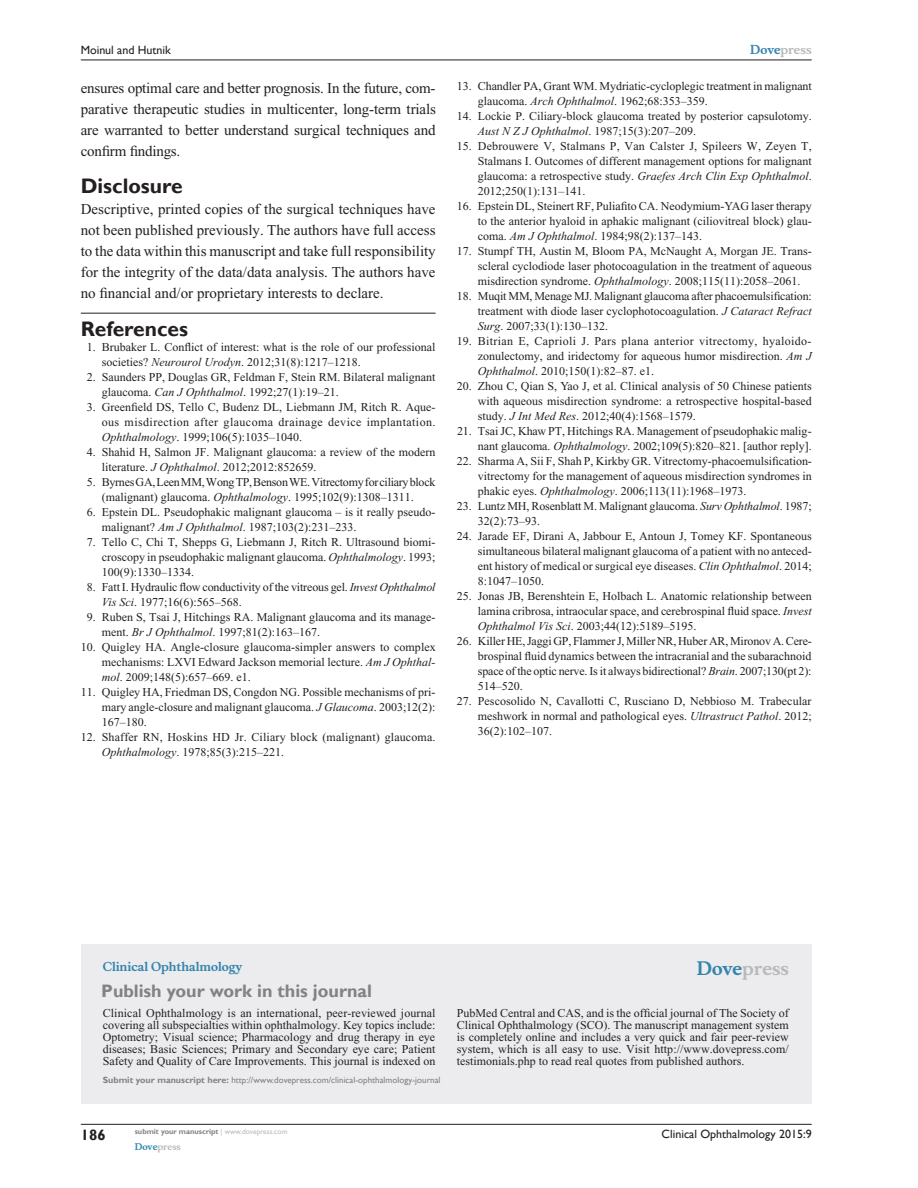
<style>
.page{position:relative;width:918px;height:1188px;background:#fff}
.page>*{position:absolute;margin:0;border:0;box-sizing:border-box;transform-origin:0 0}
.RefH{font:700 21px "Gill Sans";color:#231f20}
.PromBx-H1{font:700 18px "Gill Sans";color:#808285}
.PromBx-Brand{font:700 18px "Musee";color:#b8b9bc}
.TxF{font:15px/21px "Times New Roman";color:#231f20;text-align:justify}
.Tx{font:15px/21px "Times New Roman";letter-spacing:-.01em;color:#231f20;text-align:justify}
.t1{font:700 15px "Gill Sans";color:#231f20}
.RefNL2{font:12px/15px "Times New Roman";color:#231f20;text-align:justify}
.PromBx-Tx{font:12px/12px "Times New Roman";color:#231f20;text-align:justify}
.RefNL2-2{font:12px/15px "Times New Roman";letter-spacing:-.02em;color:#231f20;text-align:center}
.t2{font:12px "Gill Sans";color:#231f20}
.PromBx-JrnlName{font:700 12px "Musee";color:#3485ae}
.t3{font:700 12px "Musee";color:#b8b9bc}
.PromBx-SubmitMssWebA{font:9px "Gill Sans";color:#808285}
.t4{font:700 9px "Musee";color:#b8b9bc}
.t5{font:700 7.5px "Gill Sans";color:#808285}
.s1{font-style:italic}
.s2{color:#3485ae}
.s3{font-weight:700}
.s4{font-weight:400;color:#b8b9bc}
</style>
<div class="page">
<div style="left:81px;top:944px;width:731px;height:159px;background:#ececee"></div>
<hr style="left:81px;top:1124px;width:731px;height:1px;background:#231f20">
<hr style="left:81px;top:60px;width:731px;height:1px;background:#231f20">
<hr style="left:81px;top:313px;width:355px;height:1px;background:#231f20">
<p class="t2" style="left:81px;top:43px;width:92px">Moinul and Hutnik</p>
<p class="Tx" style="left:81px;top:77px;width:357px">ensures optimal care and better prognosis. In the future, com&shy;parative therapeutic studies in multicenter, long-term trials are warranted to better understand surgical techniques and confirm findings.</p>
<h1 class="RefH" style="left:81px;top:174px;width:103px">Disclosure</h1>
<p class="TxF" style="left:81px;top:199px;width:357px">Descriptive, printed copies of the surgical techniques have not been published previously. The authors have full access to the data within this manuscript and take full responsibility for the integrity of the data/data analysis. The authors have no financial and/or proprietary interests to declare.</p>
<p class="RefH" style="left:81px;top:316px;width:109px">References</p>
<p class="RefNL2" style="left:102px;top:340px;width:335px;text-indent:-15px">1. Brubaker L. Conflict of interest: what is the role of our professional societies? <span class="s1">Neurourol Urodyn</span>. 2012;31(8):1217–1218.</p>
<p class="RefNL2" style="left:102px;top:370px;width:335px;text-indent:-15px">2. Saunders PP, Douglas GR, Feldman F, Stein RM. Bilateral malignant glaucoma. <span class="s1">Can J Ophthalmol</span>. 1992;27(1):19–21.</p>
<p class="RefNL2" style="left:102px;top:400px;width:335px;text-indent:-15px">3. Greenfield DS, Tello C, Budenz DL, Liebmann JM, Ritch R. Aque&shy;ous misdirection after glaucoma drainage device implantation.<br><span class="s1">Ophthalmology</span>. 1999;106(5):1035–1040.</p>
<p class="RefNL2" style="left:102px;top:445px;width:335px;text-indent:-15px">4. Shahid H, Salmon JF. Malignant glaucoma: a review of the modern literature. <span class="s1">J Ophthalmol</span>. 2012;2012:852659.</p>
<p class="RefNL2-2" style="left:87px;top:475px;width:350px">5. Byrnes GA, Leen MM, Wong TP, Benson WE. Vitrectomy for ciliary block (malignant) glaucoma. <span class="s1">Ophthalmology</span>. 1995;102(9):1308–1311.</p>
<p class="RefNL2" style="left:102px;top:505px;width:335px;text-indent:-15px">6. Epstein DL. Pseudophakic malignant glaucoma – is it really pseudo&shy;malignant? <span class="s1">Am J Ophthalmol</span>. 1987;103(2):231–233.</p>
<p class="RefNL2" style="left:102px;top:535px;width:335px;text-indent:-15px">7. Tello C, Chi T, Shepps G, Liebmann J, Ritch R. Ultrasound biomi&shy;croscopy in pseudophakic malignant glaucoma. <span class="s1">Ophthalmology</span>. 1993; 100(9):1330–1334.</p>
<p class="RefNL2" style="left:102px;top:580px;width:335px;text-indent:-15px">8. Fatt I. Hydraulic flow conductivity of the vitreous gel. <span class="s1">Invest Ophthalmol<br>Vis Sci</span>. 1977;16(6):565–568.</p>
<p class="RefNL2" style="left:102px;top:610px;width:335px;text-indent:-15px">9. Ruben S, Tsai J, Hitchings RA. Malignant glaucoma and its manage&shy;ment. <span class="s1">Br J Ophthalmol</span>. 1997;81(2):163–167.</p>
<p class="RefNL2" style="left:102px;top:640px;width:336px;text-indent:-21px">10. Quigley HA. Angle-closure glaucoma-simpler answers to complex mechanisms: LXVI Edward Jackson memorial lecture. <span class="s1">Am J Ophthal&shy;mol</span>. 2009;148(5):657–669. e1.</p>
<p class="RefNL2" style="left:102px;top:685px;width:335px;text-indent:-21px">11. Quigley HA, Friedman DS, Congdon NG. Possible mechanisms of pri&shy;mary angle-closure and malignant glaucoma. <span class="s1">J Glaucoma</span>. 2003;12(2):<br>167–180.</p>
<p class="RefNL2" style="left:102px;top:730px;width:335px;text-indent:-21px">12. Shaffer RN, Hoskins HD Jr. Ciliary block (malignant) glaucoma.<br><span class="s1">Ophthalmology</span>. 1978;85(3):215–221.</p>
<p class="t3" style="left:750px;top:43px;width:63px"><span class="s2">Dove</span>press</p>
<p class="RefNL2" style="left:478px;top:79px;width:335px;text-indent:-21px">13. Chandler PA, Grant WM. Mydriatic-cycloplegic treatment in malignant glaucoma. <span class="s1">Arch Ophthalmol</span>. 1962;68:353–359.</p>
<p class="RefNL2" style="left:478px;top:109px;width:335px;text-indent:-21px">14. Lockie P. Ciliary-block glaucoma treated by posterior capsulotomy.<br><span class="s1">Aust N Z J Ophthalmol</span>. 1987;15(3):207–209.</p>
<p class="RefNL2" style="left:478px;top:139px;width:335px;text-indent:-21px">15. Debrouwere V, Stalmans P, Van Calster J, Spileers W, Zeyen T, Stalmans I. Outcomes of different management options for malignant glaucoma: a retrospective study. <span class="s1">Graefes Arch Clin Exp Ophthalmol</span>.<br>2012;250(1):131–141.</p>
<p class="RefNL2" style="left:478px;top:199px;width:335px;text-indent:-21px">16. Epstein DL, Steinert RF, Puliafito CA. Neodymium-YAG laser therapy to the anterior hyaloid in aphakic malignant (ciliovitreal block) glau&shy;coma. <span class="s1">Am J Ophthalmol</span>. 1984;98(2):137–143.</p>
<p class="RefNL2" style="left:478px;top:244px;width:335px;text-indent:-21px">17. Stumpf TH, Austin M, Bloom PA, McNaught A, Morgan JE. Trans&shy;scleral cyclodiode laser photocoagulation in the treatment of aqueous misdirection syndrome. <span class="s1">Ophthalmology</span>. 2008;115(11):2058–2061.</p>
<p class="RefNL2" style="left:478px;top:289px;width:336px;text-indent:-21px">18. Muqit MM, Menage MJ. Malignant glaucoma after phacoemulsification: treatment with diode laser cyclophotocoagulation. <span class="s1">J Cataract Refract Surg</span>. 2007;33(1):130–132.</p>
<p class="RefNL2" style="left:478px;top:334px;width:335px;text-indent:-21px">19. Bitrian E, Caprioli J. Pars plana anterior vitrectomy, hyaloido&shy;zonulectomy, and iridectomy for aqueous humor misdirection. <span class="s1">Am J Ophthalmol</span>. 2010;150(1):82–87. e1.</p>
<p class="RefNL2" style="left:478px;top:379px;width:335px;text-indent:-21px">20. Zhou C, Qian S, Yao J, et al. Clinical analysis of 50 Chinese patients with aqueous misdirection syndrome: a retrospective hospital-based study. <span class="s1">J Int Med Res</span>. 2012;40(4):1568–1579.</p>
<p class="RefNL2" style="left:457px;top:424px;width:356px;text-align:right">21. Tsai JC, Khaw PT, Hitchings RA. Management of pseudophakic malig&shy;nant glaucoma. <span class="s1">Ophthalmology</span>. 2002;109(5):820–821. [author reply].</p>
<p class="RefNL2" style="left:478px;top:454px;width:336px;text-indent:-21px">22. Sharma A, Sii F, Shah P, Kirkby GR. Vitrectomy-phacoemulsification&shy;vitrectomy for the management of aqueous misdirection syndromes in phakic eyes. <span class="s1">Ophthalmology</span>. 2006;113(11):1968–1973.</p>
<p class="RefNL2" style="left:478px;top:499px;width:335px;text-indent:-21px">23. Luntz MH, Rosenblatt M. Malignant glaucoma. <span class="s1">Surv Ophthalmol</span>. 1987;<br>32(2):73–93.</p>
<p class="RefNL2" style="left:478px;top:529px;width:335px;text-indent:-21px">24. Jarade EF, Dirani A, Jabbour E, Antoun J, Tomey KF. Spontaneous simultaneous bilateral malignant glaucoma of a patient with no anteced&shy;ent history of medical or surgical eye diseases. <span class="s1">Clin Ophthalmol</span>. 2014; 8:1047–1050.</p>
<p class="RefNL2" style="left:478px;top:589px;width:335px;text-indent:-21px">25. Jonas JB, Berenshtein E, Holbach L. Anatomic relationship between lamina cribrosa, intraocular space, and cerebrospinal fluid space. <span class="s1">Invest Ophthalmol Vis Sci</span>. 2003;44(12):5189–5195.</p>
<p class="RefNL2" style="left:478px;top:634px;width:335px;text-indent:-21px">26. Killer HE, Jaggi GP, Flammer J, Miller NR, Huber AR, Mironov A. Cere&shy;brospinal fluid dynamics between the intracranial and the subarachnoid space of the optic nerve. Is it always bidirectional? <span class="s1">Brain</span>. 2007;130(pt 2):<br>514–520.</p>
<p class="RefNL2" style="left:478px;top:694px;width:335px;text-indent:-21px">27. Pescosolido N, Cavallotti C, Rusciano D, Nebbioso M. Trabecular meshwork in normal and pathological eyes. <span class="s1">Ultrastruct Pathol</span>. 2012; 36(2):102–107.</p>
<p class="PromBx-JrnlName" style="left:103px;top:959px;width:141px">Clinical Ophthalmology</p>
<p class="PromBx-H1" style="left:101px;top:980px;width:272px">Publish your work in this journal</p>
<p class="PromBx-Brand" style="left:697px;top:958px;width:94px"><span class="s2">Dove</span>press</p>
<p class="PromBx-Tx" style="left:103px;top:1007px;width:334px">Clinical Ophthalmology is an international, peer-reviewed journal covering all subspecialties within ophthalmology. Key topics include:<br>Optometry; Visual science; Pharmacology and drug therapy in eye diseases; Basic Sciences; Primary and Secondary eye care; Patient Safety and Quality of Care Improvements. This journal is indexed on</p>
<p class="PromBx-Tx" style="left:457px;top:1007px;width:333px">PubMed Central and CAS, and is the official journal of The Society of Clinical Ophthalmology (SCO). The manuscript management system is completely online and includes a very quick and fair peer-review system, which is all easy to use. Visit http://www.dovepress.com/ testimonials.php to read real quotes from published authors.</p>
<p class="PromBx-SubmitMssWebA" style="left:103px;top:1075px;width:339px"><span class="s3">Submit your manuscript here:</span> http://www.dovepress.com/clinical-ophthalmology-journal</p>
<p class="t1" style="left:81px;top:1126px;width:26px">186</p>
<p class="t5" style="left:135px;top:1127px;width:154px">submit your manuscript <span class="s4">| www.dovepress.com</span></p>
<p class="t4" style="left:135px;top:1141px;width:48px"><span class="s2">Dove</span>press</p>
<p class="t2" style="left:662px;top:1127px;width:152px">Clinical Ophthalmology 2015:9</p>
</div>
